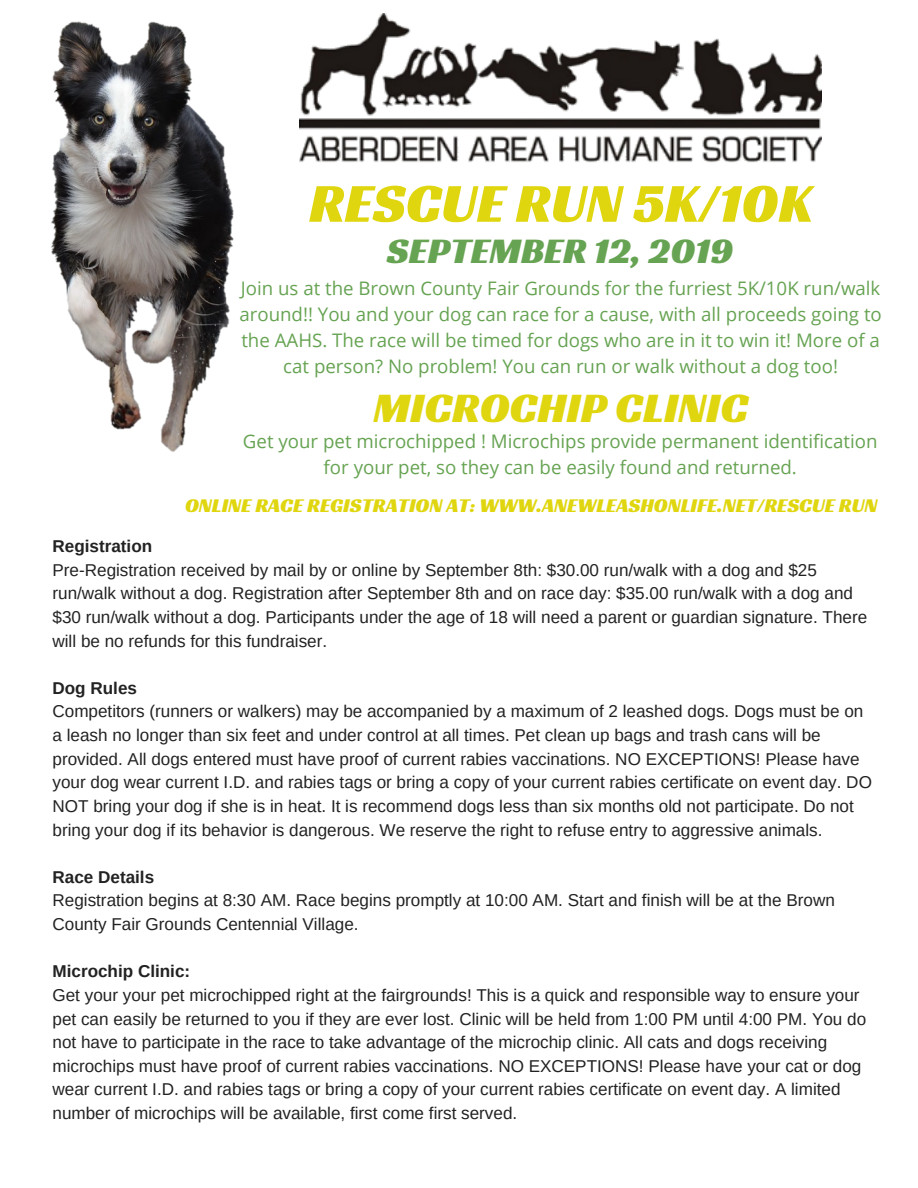
<style>
.page{position:relative;width:918px;height:1188px;background:#fff}
.page>*{position:absolute;margin:0;border:0;box-sizing:border-box;transform-origin:0 0}
.t1{font:55.95px "Racing Sans One";color:#e0d610}
.t2{font:43.65px "Racing Sans One";color:#e0d610}
.t3{font:37.35px "Racing Sans One";color:#66a352}
.t4{font:20.25px "Racing Sans One";color:#e0d610}
.t5{font:18.75px/25.8px "Open Sans";color:#66a352;text-align:center}
.t6{font:17.1px/23.7px "Arimo";color:#222}
.t7{font:700 17.1px "Arimo";color:#222}
</style>
<div class="page">
<img style="left:51px;top:21px;width:183px;height:431px">
<img style="left:299px;top:14px;width:523px;height:149px">
<h1 class="t1" style="left:309px;top:167px;width:505px">RESCUE RUN 5K/10K</h1>
<h3 class="t3" style="left:387px;top:226px;width:348px">SEPTEMBER 12, 2019</h3>
<p class="t5" style="left:239px;top:275px;width:644px">Join us at the Brown County Fair Grounds for the furriest 5K/10K run/walk around!! You and your dog can race for a cause, with all proceeds going to the AAHS. The race will be timed for dogs who are in it to win it! More of a cat person? No problem! You can run or walk without a dog too!</p>
<h2 class="t2" style="left:373px;top:380px;width:376px">MICROCHIP CLINIC</h2>
<p class="t5" style="left:243px;top:428px;width:636px">Get your pet microchipped ! Microchips provide permanent identification for your pet, so they can be easily found and returned.</p>
<p class="t4" style="left:185px;top:492px;width:694px">ONLINE RACE REGISTRATION AT: WWW.ANEWLEASHONLIFE.NET/RESCUE RUN</p>
<p class="t7" style="left:52px;top:537px;width:101px">Registration</p>
<p class="t6" style="left:52px;top:558px;width:816px">Pre-Registration received by mail by or online by September 8th: $30.00 run/walk with a dog and $25 run/walk without a dog. Registration after September 8th and on race day: $35.00 run/walk with a dog and $30 run/walk without a dog. Participants under the age of 18 will need a parent or guardian signature. There will be no refunds for this fundraiser.</p>
<p class="t7" style="left:52px;top:678px;width:86px">Dog Rules</p>
<p class="t6" style="left:52px;top:700px;width:821px">Competitors (runners or walkers) may be accompanied by a maximum of 2 leashed dogs. Dogs must be on a leash no longer than six feet and under control at all times. Pet clean up bags and trash cans will be provided. All dogs entered must have proof of current rabies vaccinations. NO EXCEPTIONS! Please have your dog wear current I.D. and rabies tags or bring a copy of your current rabies certificate on event day. DO NOT bring your dog if she is in heat. It is recommend dogs less than six months old not participate. Do not bring your dog if its behavior is dangerous. We reserve the right to refuse entry to aggressive animals.</p>
<p class="t7" style="left:52px;top:867px;width:103px">Race Details</p>
<p class="t6" style="left:52px;top:889px;width:784px">Registration begins at 8:30 AM. Race begins promptly at 10:00 AM. Start and finish will be at the Brown<br>County Fair Grounds Centennial Village.</p>
<p class="t7" style="left:52px;top:962px;width:139px">Microchip Clinic:</p>
<p class="t6" style="left:52px;top:983px;width:815px">Get your your pet microchipped right at the fairgrounds! This is a quick and responsible way to ensure your pet can easily be returned to you if they are ever lost. Clinic will be held from 1:00 PM until 4:00 PM. You do not have to participate in the race to take advantage of the microchip clinic. All cats and dogs receiving microchips must have proof of current rabies vaccinations. NO EXCEPTIONS! Please have your cat or dog wear current I.D. and rabies tags or bring a copy of your current rabies certificate on event day. A limited number of microchips will be available, first come first served.</p>
</div>
